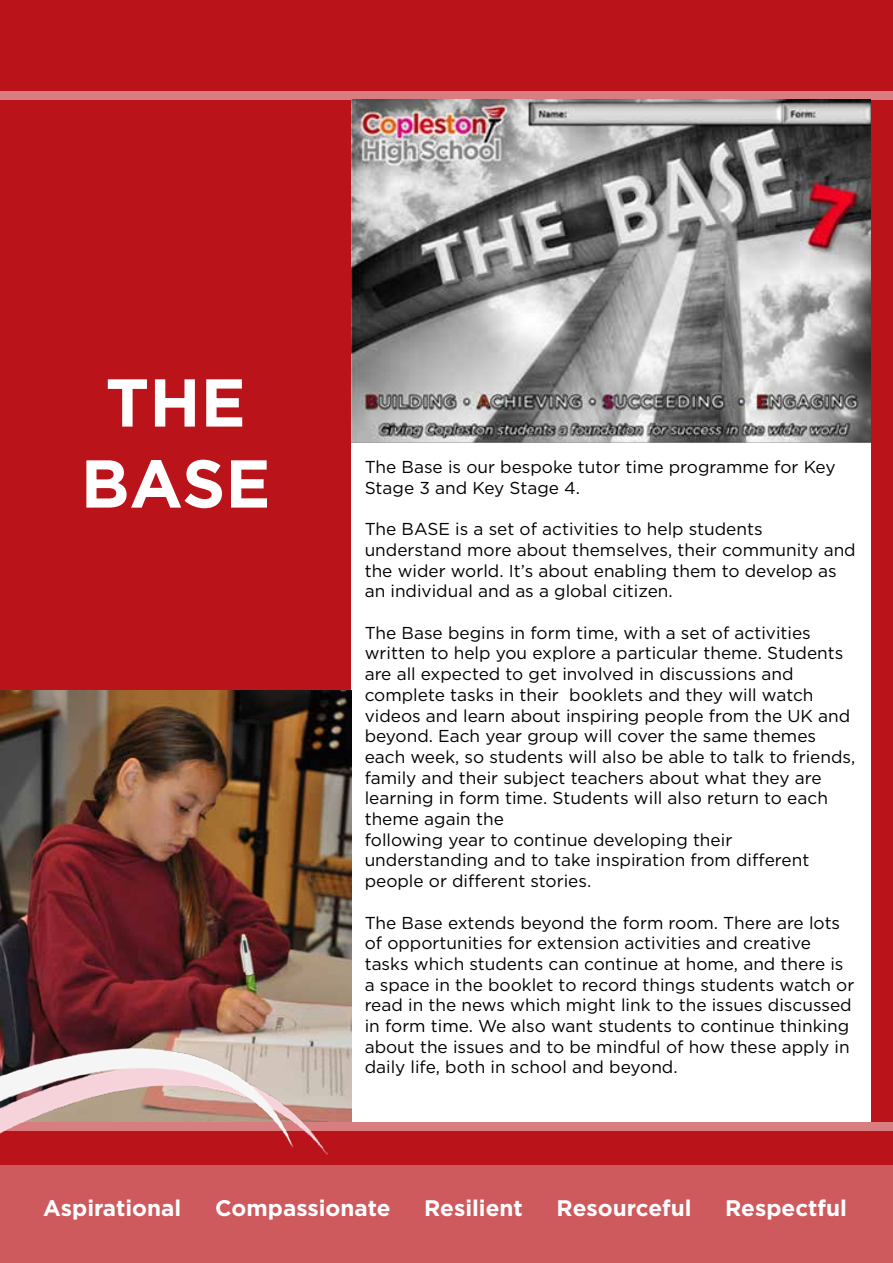
<style>
.page{position:relative;width:893px;height:1263px;background:#ba141a}
.page>*{position:absolute;margin:0;border:0;box-sizing:border-box;transform-origin:0 0}
.t1{font:700 67.5px/81px "Gotham";color:#fff;text-align:center}
.t2{font:700 22.5px "Gotham";color:#fff}
.t3{font:17.25px/20.7px "Gotham";color:#000}
</style>
<div class="page">
<div style="left:0;top:1165px;width:893px;height:98px;background:#ce5a5e"></div>
<div style="left:0;top:91px;width:893px;height:9px;background:#d87d80"></div>
<div style="left:0;top:1122px;width:893px;height:8px;background:#d87d80"></div>
<div style="left:351px;top:442px;width:520px;height:680px;background:#fff"></div>
<img style="left:0;top:690px;width:351px;height:432px">
<img style="left:351px;top:100px;width:520px;height:342px">
<img style="left:0;top:1048px;width:327px;height:107px">
<h1 class="t1" style="left:81px;top:360px;width:191px">THE<br>BASE</h1>
<p class="t3" style="left:365px;top:456px;width:472px">The Base is our bespoke tutor time programme for Key<br>Stage 3 and Key Stage 4.</p>
<p class="t3" style="left:365px;top:518px;width:493px">The BASE is a set of activities to help students understand more about themselves, their community and the wider world. It’s about enabling them to develop as an individual and as a global citizen.</p>
<p class="t3" style="left:365px;top:622px;width:492px">The Base begins in form time, with a set of activities written to help you explore a particular theme. Students are all expected to get involved in discussions and complete tasks in their booklets and they will watch videos and learn about inspiring people from the UK and beyond. Each year group will cover the same themes each week, so students will also be able to talk to friends, family and their subject teachers about what they are learning in form time. Students will also return to each theme again the<br>following year to continue developing their understanding and to take inspiration from different people or different stories.</p>
<p class="t3" style="left:365px;top:912px;width:491px">The Base extends beyond the form room. There are lots of opportunities for extension activities and creative tasks which students can continue at home, and there is a space in the booklet to record things students watch or read in the news which might link to the issues discussed in form time. We also want students to continue thinking about the issues and to be mindful of how these apply in daily life, both in school and beyond.</p>
<h2 class="t2" style="left:43px;top:1195px;width:140px">Aspirational</h2>
<h2 class="t2" style="left:215px;top:1195px;width:177px">Compassionate</h2>
<h2 class="t2" style="left:424px;top:1195px;width:100px">Resilient</h2>
<h2 class="t2" style="left:557px;top:1195px;width:136px">Resourceful</h2>
<h2 class="t2" style="left:725px;top:1195px;width:123px">Respectful</h2>
</div>
